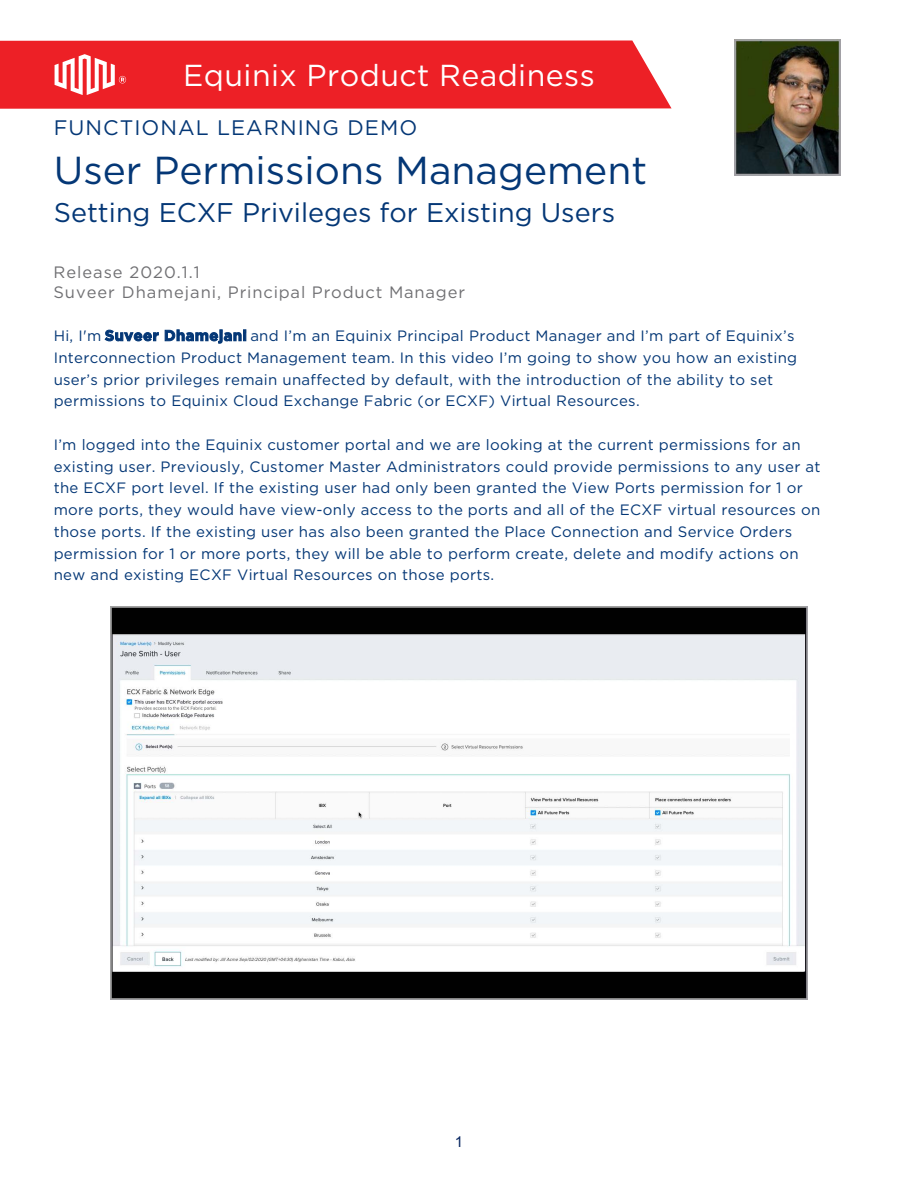
<style>
.page{position:relative;width:918px;height:1188px;background:#fff}
.page>*{position:absolute;margin:0;border:0;box-sizing:border-box;transform-origin:0 0}
.t1{font:39px "Gotham";color:#043776}
.t2{font:30.3px "Gotham";letter-spacing:.015em;color:#fff}
.t3{font:27px "Gotham";color:#043776}
.t4{font:21px "Gotham";letter-spacing:.05em;color:#043776}
.t5{font:16.5px/19.8px "Gotham";letter-spacing:.06em;color:#707073}
.t6{font:15px/21.8px "Gotham";letter-spacing:.02em;color:#043776}
.t7{font:15px "Arial";color:#082661}
.s1{font-weight:700}
</style>
<div class="page">
<div style="left:0;top:40px;width:672px;height:69px;background:#ed2026"></div>
<svg style="left:55px;top:54px;width:71px;height:41px"></svg>
<img style="left:735px;top:40px;width:106px;height:136px">
<img style="left:110px;top:607px;width:698px;height:392px">
<p class="t2" style="left:183px;top:55px;width:413px">Equinix Product Readiness</p>
<p class="t4" style="left:54px;top:114px;width:365px">FUNCTIONAL LEARNING DEMO</p>
<p class="t1" style="left:54px;top:146px;width:595px">User Permissions Management</p>
<p class="t3" style="left:54px;top:195px;width:563px">Setting ECXF Privileges for Existing Users</p>
<p class="t5" style="left:53px;top:262px;width:413px">Release 2020.1.1<br>Suveer Dhamejani, Principal Product Manager</p>
<p class="t6" style="left:54px;top:324px;width:745px">Hi, I'm <span class="s1">Suveer Dhamejani</span> and I’m an Equinix Principal Product Manager and I’m part of Equinix’s Interconnection Product Management team. In this video I’m going to show you how an existing user’s prior privileges remain unaffected by default, with the introduction of the ability to set permissions to Equinix Cloud Exchange Fabric (or ECXF) Virtual Resources.</p>
<p class="t6" style="left:54px;top:433px;width:768px">I’m logged into the Equinix customer portal and we are looking at the current permissions for an existing user. Previously, Customer Master Administrators could provide permissions to any user at the ECXF port level. If the existing user had only been granted the View Ports permission for 1 or more ports, they would have view-only access to the ports and all of the ECXF virtual resources on those ports. If the existing user has also been granted the Place Connection and Service Orders permission for 1 or more ports, they will be able to perform create, delete and modify actions on new and existing ECXF Virtual Resources on those ports.</p>
<p class="t7" style="left:455px;top:1132px;width:10px">1</p>
</div>
